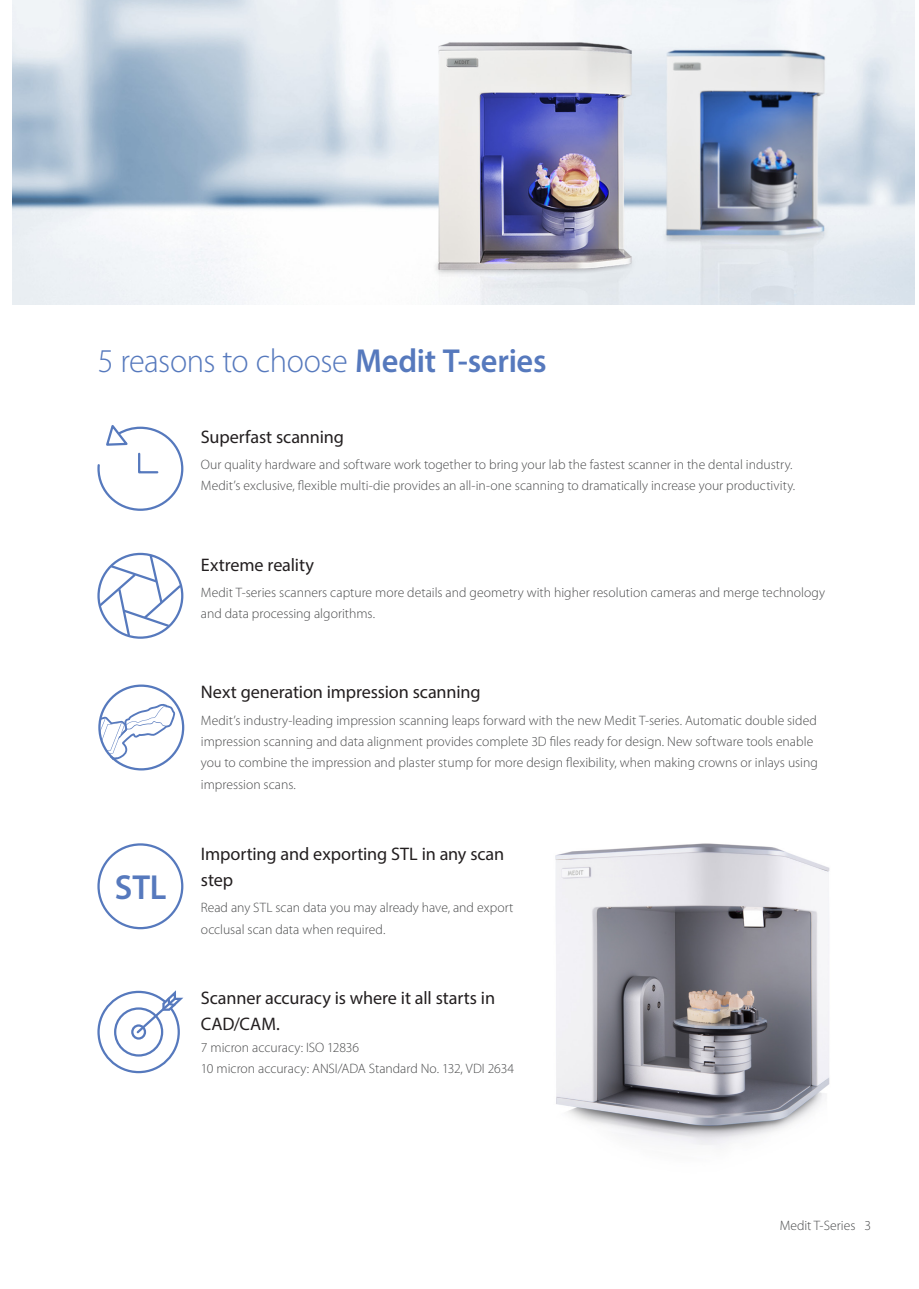
<style>
.page{position:relative;width:919px;height:1289px;background:#fff}
.page>*{position:absolute;margin:0;border:0;box-sizing:border-box;transform-origin:0 0}
.t1{font:600 34.8px "Myriad Pro";color:#5679bd}
.t2{font:300 33.3px "Myriad Pro";letter-spacing:-.02em;color:#5679bd}
.t3{font:18.15px/25.8px "Myriad Pro";letter-spacing:-.005em;color:#231f20}
.t4{font:300 13.65px/21.3px "Myriad Pro";color:#4b4c4d}
.s1{font-weight:600}
</style>
<div class="page">
<img style="left:13px;top:0;width:901px;height:305px">
<img style="left:555px;top:843px;width:275px;height:303px">
<svg style="left:97px;top:425px;width:87px;height:86px"></svg>
<div style="left:97px;top:990px;width:83px;height:83px;border:2px solid #5679bd;border-radius:50%"></div>
<div style="left:114px;top:1007px;width:49px;height:49px;border:2px solid #5679bd;border-radius:50%"></div>
<div style="left:131px;top:1024px;width:15px;height:15px;border:2px solid #5679bd;border-radius:50%"></div>
<svg style="left:134px;top:990px;width:50px;height:45px"></svg>
<div style="left:97px;top:843px;width:86px;height:86px;border:2px solid #5679bd;border-radius:50%"></div>
<svg style="left:97px;top:553px;width:86px;height:85px"></svg>
<svg style="left:98px;top:699px;width:78px;height:72px"></svg>
<div style="left:98px;top:684px;width:86px;height:86px;border:2px solid #5679bd;border-radius:50%"></div>
<h2 class="t2" style="left:98px;top:340px;width:450px">5 reasons to choose <span class="s1">Medit T-series</span></h2>
<h3 class="t3" style="left:201px;top:423px;width:144px">Superfast scanning</h3>
<p class="t4" style="left:201px;top:454px;width:595px">Our quality hardware and software work together to bring your lab the fastest scanner in the dental industry.<br>Medit’s exclusive, flexible multi-die provides an all-in-one scanning to dramatically increase your productivity.</p>
<h3 class="t3" style="left:201px;top:551px;width:115px">Extreme reality</h3>
<p class="t4" style="left:201px;top:582px;width:625px">Medit T-series scanners capture more details and geometry with higher resolution cameras and merge technology and data processing algorithms.</p>
<h1 class="t1" style="left:115px;top:865px;width:53px">STL</h1>
<h3 class="t3" style="left:201px;top:679px;width:281px">Next generation impression scanning</h3>
<p class="t4" style="left:201px;top:709px;width:618px">Medit’s industry-leading impression scanning leaps forward with the new Medit T-series. Automatic double sided impression scanning and data alignment provides complete 3D files ready for design. New software tools enable you to combine the impression and plaster stump for more design flexibility, when making crowns or inlays using impression scans.</p>
<h3 class="t3" style="left:201px;top:840px;width:305px">Importing and exporting STL in any scan step</h3>
<p class="t4" style="left:201px;top:897px;width:314px">Read any STL scan data you may already have, and export occlusal scan data when required.</p>
<h3 class="t3" style="left:201px;top:984px;width:296px">Scanner accuracy is where it all starts in<br>CAD/CAM.</h3>
<p class="t4" style="left:201px;top:1036px;width:314px">7 micron accuracy: ISO 12836<br>10 micron accuracy: ANSI/ADA Standard No. 132, VDI 2634</p>
<p class="t4" style="left:779px;top:1214px;width:93px">Medit T-Series 3</p>
</div>
